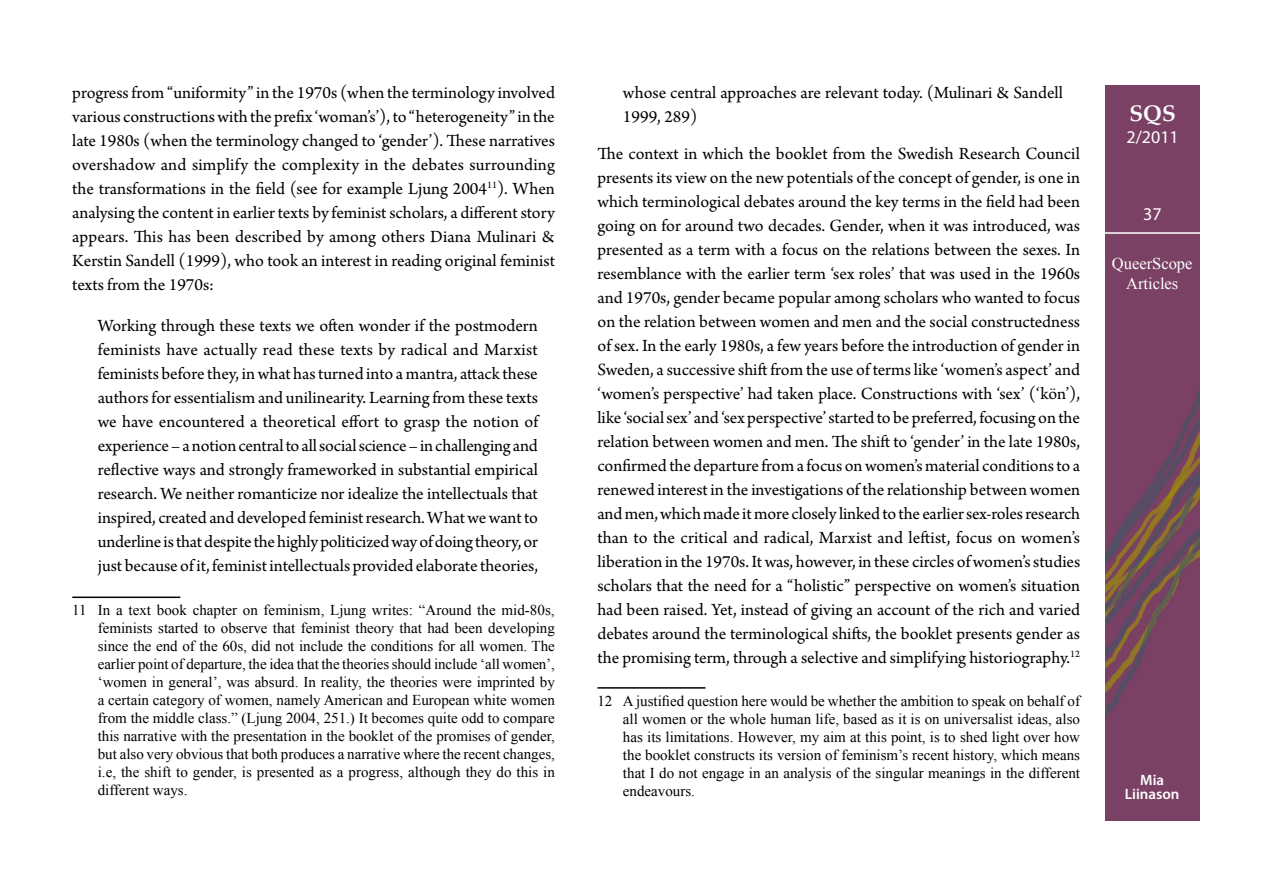
<style>
.page{position:relative;width:1263px;height:893px;background:#fff}
.page>*{position:absolute;margin:0;border:0;box-sizing:border-box;transform-origin:0 0}
.t1{font:700 22.5px "Palatino Linotype";color:#fff}
.t2{font:18px/24px "Arno Pro";color:#000;text-align:justify}
.t3{font:18px "Myriad Pro";color:#fff}
.t4{font:16.5px/19.8px "Times New Roman";color:#fff;text-align:center}
.t5{font:15px/18px "Times New Roman";color:#000;text-align:justify}
.t6{font:600 15px/13.5px "Myriad Pro";color:#fff;text-align:center}
</style>
<div class="page">
<img style="left:1106px;top:85px;width:93px;height:736px">
<hr style="left:1101px;top:232px;width:103px;height:2px;background:#fff">
<hr style="left:72px;top:597px;width:108px;height:1px;background:#000">
<hr style="left:597px;top:687px;width:108px;height:2px;background:#000">
<p class="t2" style="left:72px;top:82px;width:484px">progress from “uniformity” in the 1970s (when the terminology involved various constructions with the prefix ‘woman’s’), to “heterogeneity” in the late 1980s (when the terminology changed to ‘gender’). These narratives overshadow and simplify the complexity in the debates surrounding the transformations in the field (see for example Ljung 2004<sup>11</sup>). When analysing the content in earlier texts by feminist scholars, a different story appears. This has been described by among others Diana Mulinari &amp; Kerstin Sandell (1999), who took an interest in reading original feminist texts from the 1970s:</p>
<p class="t2" style="left:98px;top:315px;width:442px">Working through these texts we often wonder if the postmodern feminists have actually read these texts by radical and Marxist feminists before they, in what has turned into a mantra, attack these authors for essentialism and unilinearity. Learning from these texts we have encountered a theoretical effort to grasp the notion of experience – a notion central to all social science – in challenging and reflective ways and strongly frameworked in substantial empirical research. We neither romanticize nor idealize the intellectuals that inspired, created and developed feminist research. What we want to underline is that despite the highly politicized way of doing theory, or just because of it, feminist intellectuals provided elaborate theories,</p>
<p class="t5" style="left:98px;top:601px;width:459px;text-indent:-26px">11 In a text book chapter on feminism, Ljung writes: “Around the mid-80s, feminists started to observe that feminist theory that had been developing since the end of the 60s, did not include the conditions for all women. The earlier point of departure, the idea that the theories should include ‘all women’, ‘women in general’, was absurd. In reality, the theories were imprinted by a certain category of women, namely American and European white women from the middle class.” (Ljung 2004, 251.) It becomes quite odd to compare this narrative with the presentation in the booklet of the promises of gender, but also very obvious that both produces a narrative where the recent changes, i.e, the shift to gender, is presented as a progress, although they do this in different ways.</p>
<p class="t2" style="left:623px;top:82px;width:442px">whose central approaches are relevant today. (Mulinari &amp; Sandell<br>1999, 289)</p>
<p class="t2" style="left:597px;top:143px;width:484px">The context in which the booklet from the Swedish Research Council presents its view on the new potentials of the concept of gender, is one in which terminological debates around the key terms in the field had been going on for around two decades. Gender, when it was introduced, was presented as a term with a focus on the relations between the sexes. In resemblance with the earlier term ‘sex roles’ that was used in the 1960s and 1970s, gender became popular among scholars who wanted to focus on the relation between women and men and the social constructedness of sex. In the early 1980s, a few years before the introduction of gender in Sweden, a successive shift from the use of terms like ‘women’s aspect’ and ‘women’s perspective’ had taken place. Constructions with ‘sex’ (‘kön’), like ‘social sex’ and ‘sex perspective’ started to be preferred, focusing on the relation between women and men. The shift to ‘gender’ in the late 1980s, confirmed the departure from a focus on women’s material conditions to a renewed interest in the investigations of the relationship between women and men, which made it more closely linked to the earlier sex-roles research than to the critical and radical, Marxist and leftist, focus on women’s liberation in the 1970s. It was, however, in these circles of women’s studies scholars that the need for a “holistic” perspective on women’s situation had been raised. Yet, instead of giving an account of the rich and varied debates around the terminological shifts, the booklet presents gender as the promising term, through a selective and simplifying historiography.<sup>12</sup></p>
<p class="t5" style="left:623px;top:692px;width:459px;text-indent:-26px">12 A justified question here would be whether the ambition to speak on behalf of all women or the whole human life, based as it is on universalist ideas, also has its limitations. However, my aim at this point, is to shed light over how the booklet constructs its version of feminism’s recent history, which means that I do not engage in an analysis of the singular meanings in the different endeavours.</p>
<p class="t1" style="left:1129px;top:98px;width:48px">SQS</p>
<p class="t3" style="left:1126px;top:126px;width:54px">2/2011</p>
<p class="t3" style="left:1143px;top:203px;width:20px">37</p>
<p class="t4" style="left:1112px;top:253px;width:82px">QueerScope<br>Articles</p>
<p class="t6" style="left:1125px;top:773px;width:56px">Mia<br>Liinason</p>
</div>
